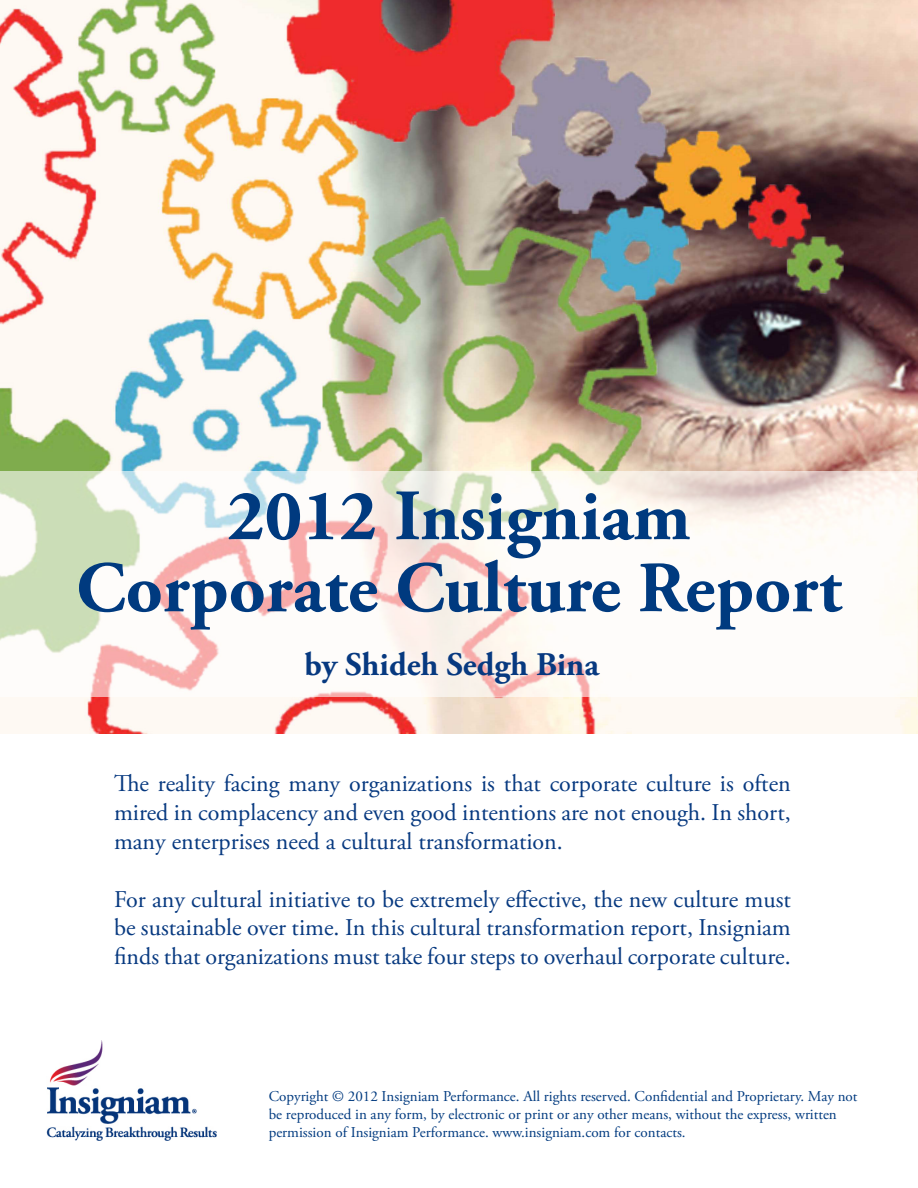
<style>
.page{position:relative;width:918px;height:1188px;background:#fff}
.page>*{position:absolute;margin:0;border:0;box-sizing:border-box;transform-origin:0 0}
.t1{font:700 72px "Adobe Garamond Pro";color:#003a7f}
.t2{font:700 33px "Adobe Garamond Pro";color:#073980}
.t3{font:24px/28.8px "Adobe Garamond Pro";color:#073980;text-align:justify}
.t4{font:15px/18px "Adobe Garamond Pro";color:#003a7f}
</style>
<div class="page">
<img style="left:47px;top:1040px;width:170px;height:100px">
<img style="left:0;top:0;width:918px;height:733px">
<svg style="left:1px;top:471px;width:916px;height:226px"></svg>
<p class="t1" style="left:227px;top:474px;width:465px">2012 Insigniam</p>
<p class="t1" style="left:76px;top:546px;width:767px">Corporate Culture Report</p>
<p class="t2" style="left:305px;top:645px;width:296px">by Shideh Sedgh Bina</p>
<p class="t3" style="left:114px;top:770px;width:678px">The reality facing many organizations is that corporate culture is often mired in complacency and even good intentions are not enough. In short, many enterprises need a cultural transformation.</p>
<p class="t3" style="left:114px;top:885px;width:678px">For any cultural initiative to be extremely effective, the new culture must be sustainable over time. In this cultural transformation report, Insigniam finds that organizations must take four steps to overhaul corporate culture.</p>
<p class="t4" style="left:269px;top:1088px;width:590px">Copyright © 2012 Insigniam Performance. All rights reserved. Confidential and Proprietary. May not be reproduced in any form, by electronic or print or any other means, without the express, written permission of Insigniam Performance. www.insigniam.com for contacts.</p>
</div>
